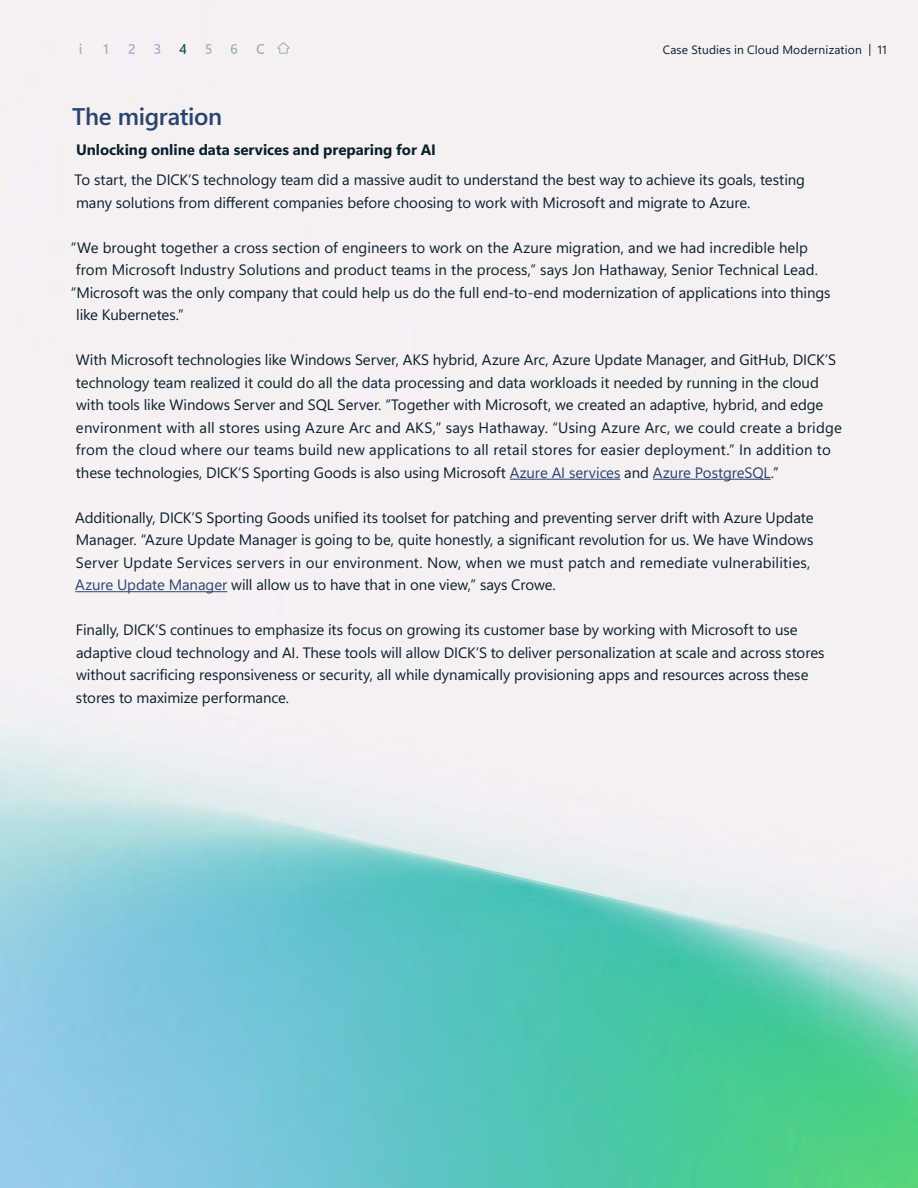
<style>
.page{position:relative;width:918px;height:1188px;background:#fff}
.page>*{position:absolute;margin:0;border:0;box-sizing:border-box;transform-origin:0 0}
.t1{font:24px "Segoe Sans a 8000";letter-spacing:-.015em;color:#2a446f}
.t2{font:15px/22.5px "Segoe Sans a 8000";letter-spacing:-.005em;color:#091f2c}
.t3{font:15px "Segoe Sans a 8000 2 bc 0000";color:#091f2c}
.t4{font:12px "Segoe Sans a 8000";letter-spacing:.015em;color:#091f2c}
.s1{color:#2a446f}
</style>
<div class="page">
<img style="left:0;top:0;width:918px;height:1188px">
<svg style="left:79px;top:44px;width:3px;height:10px"></svg>
<svg style="left:128px;top:44px;width:7px;height:10px"></svg>
<svg style="left:179px;top:44px;width:7px;height:10px"></svg>
<svg style="left:103px;top:44px;width:4px;height:10px"></svg>
<svg style="left:154px;top:44px;width:6px;height:10px"></svg>
<svg style="left:205px;top:44px;width:7px;height:10px"></svg>
<svg style="left:276px;top:41px;width:15px;height:14px"></svg>
<svg style="left:231px;top:44px;width:6px;height:10px"></svg>
<svg style="left:257px;top:44px;width:7px;height:10px"></svg>
<hr style="left:510px;top:479px;width:110px;height:1px;background:#2a446f">
<hr style="left:653px;top:479px;width:118px;height:1px;background:#2a446f">
<hr style="left:75px;top:591px;width:152px;height:1px;background:#2a446f">
<p class="t4" style="left:663px;top:41px;width:226px">Case Studies in Cloud Modernization | 11</p>
<p class="t1" style="left:72px;top:100px;width:151px">The migration</p>
<p class="t3" style="left:76px;top:139px;width:362px">Unlocking online data services and preparing for AI</p>
<p class="t2" style="left:75px;top:169px;width:732px">To start, the DICK’S technology team did a massive audit to understand the best way to achieve its goals, testing many solutions from different companies before choosing to work with Microsoft and migrate to Azure.</p>
<p class="t2" style="left:71px;top:236px;width:739px">“We brought together a cross section of engineers to work on the Azure migration, and we had incredible help</p>
<p class="t2" style="left:76px;top:259px;width:744px">from Microsoft Industry Solutions and product teams in the process,” says Jon Hathaway, Senior Technical Lead.</p>
<p class="t2" style="left:71px;top:281px;width:761px">“Microsoft was the only company that could help us do the full end-to-end modernization of applications into things</p>
<p class="t2" style="left:76px;top:304px;width:109px">like Kubernetes.”</p>
<p class="t2" style="left:76px;top:349px;width:768px">With Microsoft technologies like Windows Server, AKS hybrid, Azure Arc, Azure Update Manager, and GitHub, DICK’S technology team realized it could do all the data processing and data workloads it needed by running in the cloud with tools like Windows Server and SQL Server. “Together with Microsoft, we created an adaptive, hybrid, and edge environment with all stores using Azure Arc and AKS,” says Hathaway. “Using Azure Arc, we could create a bridge from the cloud where our teams build new applications to all retail stores for easier deployment.” In addition to these technologies, DICK’S Sporting Goods is also using Microsoft <span class="s1">Azure AI services</span> and <span class="s1">Azure PostgreSQL</span>.”</p>
<p class="t2" style="left:75px;top:506px;width:740px">Additionally, DICK’S Sporting Goods unified its toolset for patching and preventing server drift with Azure Update Manager. “Azure Update Manager is going to be, quite honestly, a significant revolution for us. We have Windows Server Update Services servers in our environment. Now, when we must patch and remediate vulnerabilities, <span class="s1">Azure Update Manager</span> will allow us to have that in one view,” says Crowe.</p>
<p class="t2" style="left:76px;top:619px;width:750px">Finally, DICK’S continues to emphasize its focus on growing its customer base by working with Microsoft to use adaptive cloud technology and AI. These tools will allow DICK’S to deliver personalization at scale and across stores without sacrificing responsiveness or security, all while dynamically provisioning apps and resources across these stores to maximize performance.</p>
</div>
